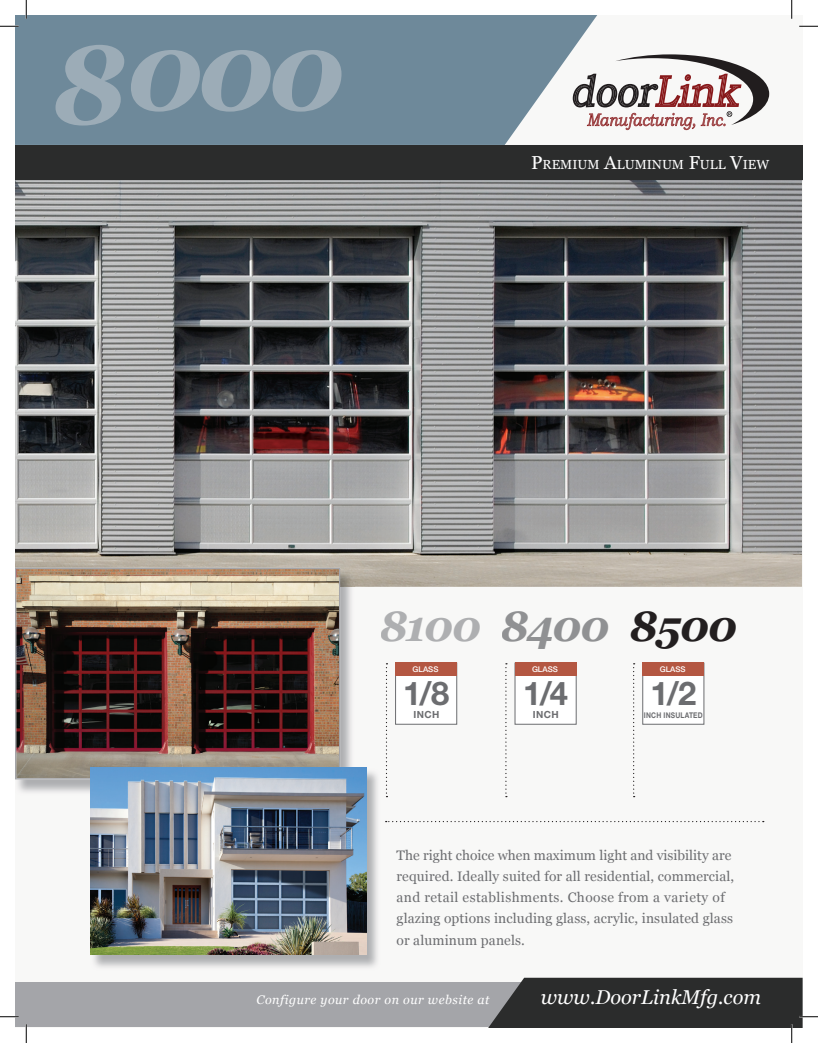
<style>
.page{position:relative;width:818px;height:1043px;background:#fff}
.page>*{position:absolute;margin:0;border:0;box-sizing:border-box;transform-origin:0 0}
.t1{font:italic 700 110.38px "Georgia";color:#9cacb7}
.t2{font:italic 700 42.5px "Georgia";letter-spacing:-.03em;color:#aeafb1}
.t3{font:700 32.75px "Helvetica Neue";color:#6c6d70}
.t4{font:italic 20px "Georgia";color:#fff}
.t5{font:13.75px/21.2px "Georgia";letter-spacing:.01em;color:#6c6d70}
.t6{font:13.12px "Georgia";color:#fff}
.t7{font:italic 12.5px "Georgia";letter-spacing:.04em;color:#fff}
.t8{font:700 9.88px "Helvetica Neue";letter-spacing:.04em;color:#6c6d70}
.t9{font:500 7.88px "Helvetica Neue";color:#fff}
.t10{font:700 7.88px "Helvetica Neue";letter-spacing:.03em;color:#6c6d70;scale:.85 1}
.s1{font-size:18.75px}
.s2{color:#909193}
.s3{color:#231f20}
</style>
<div class="page">
<div style="left:15px;top:15px;width:787px;height:1013px;background:#f8f8f7"></div>
<img style="left:15px;top:180px;width:787px;height:407px">
<svg style="left:15px;top:15px;width:582px;height:130px;background:#7891a0"></svg>
<img style="left:15px;top:180px;width:786px;height:1px">
<div style="left:15px;top:145px;width:787px;height:35px;background:#2b2c2c"></div>
<div style="left:15px;top:982px;width:515px;height:44px;background:#a4a5a9"></div>
<svg style="left:385px;top:821px;width:378px;height:1px"></svg>
<div style="left:55px;top:45px;width:69px;height:81px;background:#6e899a"></div>
<div style="left:131px;top:50px;width:210px;height:62px;background:#6e899a"></div>
<img style="left:15px;top:587px;width:337px;height:208px">
<img style="left:340px;top:569px;width:14px;height:18px">
<img style="left:15px;top:568px;width:325px;height:211px">
<img style="left:91px;top:769px;width:287px;height:199px">
<img style="left:91px;top:767px;width:275px;height:187px">
<svg style="left:386px;top:663px;width:1px;height:134px"></svg>
<svg style="left:505px;top:663px;width:2px;height:134px"></svg>
<svg style="left:633px;top:663px;width:1px;height:134px"></svg>
<div style="left:395px;top:662px;width:62px;height:62px;background:#fff;border:1px solid #6c6d70"></div>
<div style="left:395px;top:662px;width:62px;height:14px;background:#b45742"></div>
<div style="left:514px;top:662px;width:62px;height:62px;background:#fff"></div>
<div style="left:514px;top:662px;width:62px;height:14px;background:#b45742"></div>
<div style="left:642px;top:662px;width:62px;height:62px;background:#fff;border:1px solid #6c6d70"></div>
<div style="left:642px;top:662px;width:62px;height:14px;background:#b45742"></div>
<svg style="left:572px;top:54px;width:197px;height:76px"></svg>
<svg style="left:0;top:25px;width:19px;height:2px"></svg>
<svg style="left:799px;top:25px;width:19px;height:2px"></svg>
<svg style="left:0;top:1016px;width:19px;height:1px"></svg>
<svg style="left:25px;top:0;width:2px;height:19px"></svg>
<svg style="left:25px;top:1024px;width:2px;height:18px"></svg>
<svg style="left:791px;top:0;width:1px;height:19px"></svg>
<svg style="left:488px;top:977px;width:330px;height:65px"></svg>
<h1 class="t1" style="left:51px;top:0;width:295px">8000</h1>
<p class="t6" style="left:531px;top:156px;width:240px"><span class="s1">P</span>REMIUM <span class="s1">A</span>LUMINUM <span class="s1">F</span>ULL <span class="s1">V</span>IEW</p>
<h2 class="t2" style="left:379px;top:598px;width:359px">8100 <span class="s2">8400</span> <span class="s3">8500</span></h2>
<p class="t9" style="left:412px;top:665px;width:27px">GLASS</p>
<p class="t8" style="left:413px;top:708px;width:27px">INCH</p>
<h3 class="t3" style="left:403px;top:672px;width:48px">1/8</h3>
<p class="t9" style="left:532px;top:665px;width:27px">GLASS</p>
<p class="t8" style="left:533px;top:708px;width:27px">INCH</p>
<h3 class="t3" style="left:523px;top:672px;width:46px">1/4</h3>
<p class="t9" style="left:659px;top:665px;width:27px">GLASS</p>
<p class="t10" style="left:644px;top:709px;width:71px">INCH INSULATED</p>
<h3 class="t3" style="left:650px;top:672px;width:47px">1/2</h3>
<p class="t5" style="left:396px;top:844px;width:339px">The right choice when maximum light and visibility are required. Ideally suited for all residential, commercial, and retail establishments. Choose from a variety of glazing options including glass, acrylic, insulated glass or aluminum panels.</p>
<p class="t7" style="left:256px;top:991px;width:234px">Configure your door on our website at</p>
<h3 class="t4" style="left:540px;top:984px;width:222px">www.DoorLinkMfg.com</h3>
</div>
